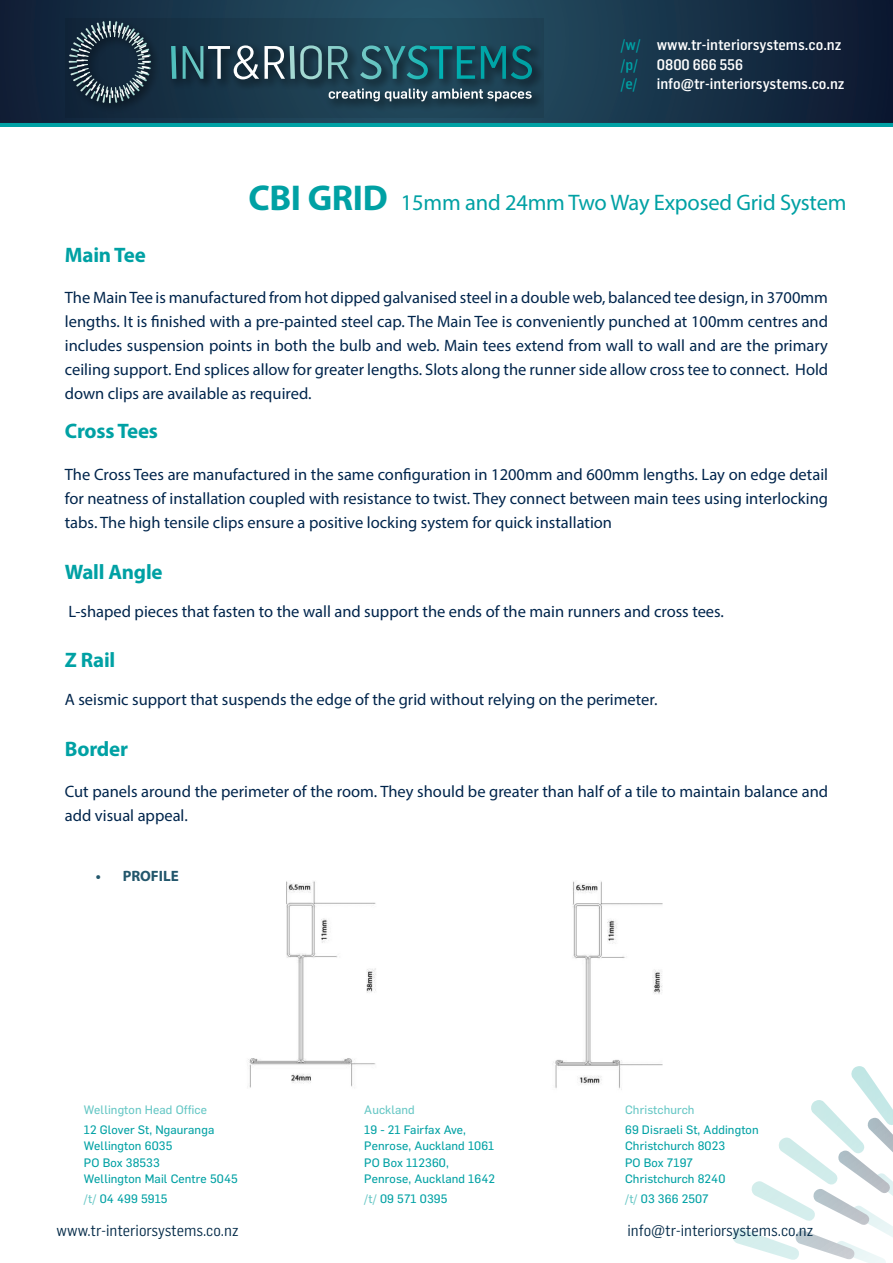
<style>
.page{position:relative;width:893px;height:1263px;background:#fff}
.page>*{position:absolute;margin:0;border:0;box-sizing:border-box;transform-origin:0 0}
.Heading_White_Pg1{font:22.5px "Myriad Pro";letter-spacing:-.01em;color:#00a1a4}
.Heading_White_Pg1-2{font:700 21px "Myriad Pro";letter-spacing:-.01em;color:#00a1a4}
.t1{font:500 17.25px/22.4px "Flama Semicondensed";color:#fff;scale:.9 1}
.t2{font:500 17.25px/22.4px "Flama Semicondensed";color:#00a1a4;scale:.9 1}
.t3{font:16.5px/24px "Myriad Pro";color:#00254c;text-align:justify}
.t4{font:15.9px "Flama Semicondensed";color:#022947}
.t5{font:500 15px/19.5px "Flama Semicondensed";color:#fff}
.t6{font:500 15px/19.5px "Flama Semicondensed";color:#00a1a4}
.t7{font:700 15px "Myriad Pro";color:#23576c}
.t8{font:12px/16.5px "Flama Basic";letter-spacing:.01em;color:#00a1a4}
.t9{font:12px "Flama Basic";letter-spacing:.01em;color:#66c7c5}
.s1{font-weight:700;font-size:36px}
.s2{color:#66c7c5}
</style>
<div class="page">
<svg style="left:1px;top:0;width:892px;height:122px;background:#163046"></svg>
<svg style="left:65px;top:18px;width:479px;height:99px;background:#1b3b4e"></svg>
<svg style="left:325px;top:88px;width:209px;height:17px;background:#4c6571"></svg>
<svg style="left:163px;top:41px;width:186px;height:39px;background:#3f5e6a"></svg>
<svg style="left:358px;top:41px;width:176px;height:39px;background:#1b5b67"></svg>
<svg style="left:58px;top:13px;width:93px;height:94px;background:#2d4150"></svg>
<svg style="left:732px;top:1066px;width:161px;height:197px"></svg>
<hr style="left:0;top:123px;width:893px;height:3px;background:#00a1a4">
<img style="left:248px;top:881px;width:128px;height:207px">
<img style="left:553px;top:881px;width:110px;height:209px">
<p class="t2" style="left:626px;top:29px;width:24px">/w/ /p/ /e/</p>
<p class="t1" style="left:663px;top:29px;width:216px">www.tr-interiorsystems.co.nz<br>0800 666 556 info@tr-interiorsystems.co.nz</p>
<p class="t6" style="left:621px;top:35px;width:21px">/w/ /p/ /e/</p>
<p class="t5" style="left:657px;top:35px;width:189px">www.tr-interiorsystems.co.nz<br>0800 666 556 info@tr-interiorsystems.co.nz</p>
<p class="Heading_White_Pg1" style="left:248px;top:189px;width:600px"><span class="s1">CBI GRID</span> 15mm and 24mm Two Way Exposed Grid System</p>
<p class="Heading_White_Pg1-2" style="left:65px;top:242px;width:82px">Main Tee</p>
<p class="t3" style="left:65px;top:286px;width:765px">The Main Tee is manufactured from hot dipped galvanised steel in a double web, balanced tee design, in 3700mm lengths. It is finished with a pre-painted steel cap. The Main Tee is conveniently punched at 100mm centres and includes suspension points in both the bulb and web. Main tees extend from wall to wall and are the primary ceiling support. End splices allow for greater lengths. Slots along the runner side allow cross tee to connect. Hold down clips are available as required.</p>
<p class="Heading_White_Pg1-2" style="left:65px;top:418px;width:95px">Cross Tees</p>
<p class="t3" style="left:65px;top:463px;width:765px">The Cross Tees are manufactured in the same configuration in 1200mm and 600mm lengths. Lay on edge detail for neatness of installation coupled with resistance to twist. They connect between main tees using interlocking tabs. The high tensile clips ensure a positive locking system for quick installation</p>
<p class="Heading_White_Pg1-2" style="left:65px;top:558px;width:99px">Wall Angle</p>
<p class="t3" style="left:68px;top:599px;width:657px">L-shaped pieces that fasten to the wall and support the ends of the main runners and cross tees.</p>
<p class="Heading_White_Pg1-2" style="left:65px;top:647px;width:52px">Z Rail</p>
<p class="t3" style="left:65px;top:688px;width:594px">A seismic support that suspends the edge of the grid without relying on the perimeter.</p>
<p class="Heading_White_Pg1-2" style="left:65px;top:735px;width:65px">Border</p>
<p class="t3" style="left:65px;top:779px;width:765px">Cut panels around the perimeter of the room. They should be greater than half of a tile to maintain balance and add visual appeal.</p>
<p class="t7" style="left:96px;top:866px;width:85px">• PROFILE</p>
<p class="t9" style="left:84px;top:1101px;width:124px">Wellington Head Office</p>
<p class="t8" style="left:84px;top:1120px;width:155px">12 Glover St, Ngauranga<br>Wellington 6035<br>PO Box 38533<br>Wellington Mail Centre 5045</p>
<p class="t8" style="left:84px;top:1189px;width:85px"><span class="s2">/t/</span> 04 499 5915</p>
<p class="t9" style="left:364px;top:1101px;width:52px">Auckland</p>
<p class="t8" style="left:364px;top:1120px;width:132px">19 - 21 Fairfax Ave,<br>Penrose, Auckland 1061<br>PO Box 112360,<br>Penrose, Auckland 1642</p>
<p class="t8" style="left:364px;top:1189px;width:85px"><span class="s2">/t/</span> 09 571 0395</p>
<p class="t9" style="left:625px;top:1101px;width:71px">Christchurch</p>
<p class="t8" style="left:625px;top:1120px;width:135px">69 Disraeli St, Addington<br>Christchurch 8023<br>PO Box 7197<br>Christchurch 8240</p>
<p class="t8" style="left:625px;top:1189px;width:85px"><span class="s2">/t/</span> 03 366 2507</p>
<p class="t4" style="left:57px;top:1220px;width:183px">www.tr-interiorsystems.co.nz</p>
<p class="t4" style="left:627px;top:1220px;width:187px">info@tr-interiorsystems.co.nz</p>
</div>
